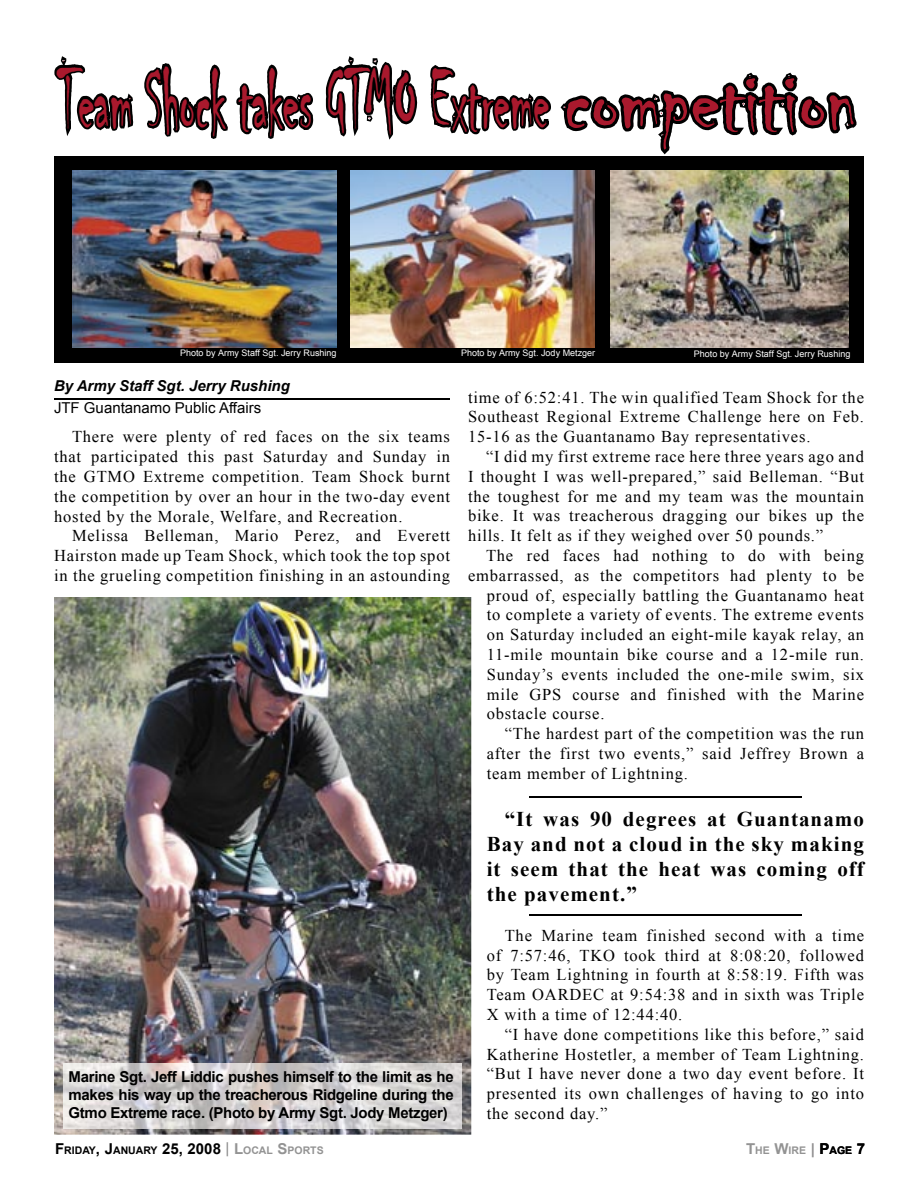
<style>
.page{position:relative;width:918px;height:1188px;background:#fff}
.page>*{position:absolute;margin:0;border:0;box-sizing:border-box;transform-origin:0 0}
.t1{font:95.4px "Chiller";color:#a9192d;scale:.52 1}
.t2{font:700 21px/25.2px "Times New Roman";letter-spacing:.05em;color:#000;text-align:justify}
.t3{font:16.5px/19.8px "Times New Roman";letter-spacing:.05em;color:#000;text-align:justify}
.t4{font:700 15px/18px "Arial";letter-spacing:-.02em;color:#000;text-align:justify}
.t5{font:italic 700 15px "Arial";color:#000}
.t6{font:15px "Arial";color:#000}
.t7{font:700 10.5px "Arial";color:#000}
.t8{font:700 10.5px "Arial";color:#939393}
.t9{font:9px "Arial";color:#fff}
.s1{font-size:15px}
.s2{font-weight:400;font-size:15px;color:#858585}
.s3{font-size:15px;color:#939393}
.s4{color:#939393}
.s5{font-size:15px;color:#8f8e8f}
.s6{font-size:15px;color:#000}
.s7{color:#000}
</style>
<div class="page">
<img style="left:54px;top:597px;width:417px;height:538px">
<hr style="left:54px;top:398px;width:396px;height:2px;background:#000">
<svg style="left:54px;top:56px;width:260px;height:83px"></svg>
<svg style="left:325px;top:56px;width:93px;height:84px"></svg>
<svg style="left:428px;top:65px;width:433px;height:92px"></svg>
<hr style="left:529px;top:915px;width:273px;height:1px;background:#000">
<div style="left:54px;top:157px;width:810px;height:206px;background:#000"></div>
<img style="left:73px;top:171px;width:263px;height:176px">
<img style="left:610px;top:171px;width:239px;height:176px">
<img style="left:351px;top:171px;width:243px;height:176px">
<hr style="left:530px;top:796px;width:272px;height:2px;background:#000">
<img style="left:64px;top:1063px;width:398px;height:66px">
<h1 class="t1" style="left:58px;top:48px;width:1538px">Team Shock takes GTMO Extreme competition</h1>
<p class="t9" style="left:180px;top:347px;width:158px">Photo by Army Staff Sgt. Jerry Rushing</p>
<p class="t9" style="left:461px;top:347px;width:136px">Photo by Army Sgt. Jody Metzger</p>
<p class="t9" style="left:694px;top:348px;width:158px">Photo by Army Staff Sgt. Jerry Rushing</p>
<p class="t5" style="left:54px;top:376px;width:237px">By Army Staff Sgt. Jerry Rushing</p>
<p class="t6" style="left:54px;top:398px;width:209px">JTF Guantanamo Public Affairs</p>
<p class="t3" style="left:54px;top:427px;width:398px;text-indent:18px">There were plenty of red faces on the six teams that participated this past Saturday and Sunday in the GTMO Extreme competition. Team Shock burnt the competition by over an hour in the two-day event hosted by the Morale, Welfare, and Recreation.</p>
<p class="t3" style="left:54px;top:526px;width:398px;text-indent:18px">Melissa Belleman, Mario Perez, and Everett Hairston made up Team Shock, which took the top spot in the grueling competition finishing in an astounding</p>
<p class="t4" style="left:69px;top:1068px;width:387px">Marine Sgt. Jeff Liddic pushes himself to the limit as he makes his way up the treacherous Ridgeline during the Gtmo Extreme race. (Photo by Army Sgt. Jody Metzger)</p>
<p class="t3" style="left:468px;top:387px;width:398px">time of 6:52:41. The win qualified Team Shock for the Southeast Regional Extreme Challenge here on Feb.<br>15-16 as the Guantanamo Bay representatives.</p>
<p class="t3" style="left:468px;top:446px;width:398px;text-indent:18px">“I did my first extreme race here three years ago and I thought I was well-prepared,” said Belleman. “But the toughest for me and my team was the mountain bike. It was treacherous dragging our bikes up the hills. It felt as if they weighed over 50 pounds.”</p>
<p class="t3" style="left:486px;top:545px;width:380px">The red faces had nothing to do with being</p>
<p class="t3" style="left:468px;top:565px;width:398px">embarrassed, as the competitors had plenty to be</p>
<p class="t3" style="left:487px;top:585px;width:379px">proud of, especially battling the Guantanamo heat</p>
<p class="t3" style="left:487px;top:605px;width:379px">to complete a variety of events. The extreme events</p>
<p class="t3" style="left:487px;top:625px;width:379px">on Saturday included an eight-mile kayak relay, an</p>
<p class="t3" style="left:487px;top:644px;width:379px">11-mile mountain bike course and a 12-mile run.</p>
<p class="t3" style="left:487px;top:664px;width:379px">Sunday’s events included the one-mile swim, six</p>
<p class="t3" style="left:487px;top:684px;width:379px">mile GPS course and finished with the Marine</p>
<p class="t3" style="left:487px;top:704px;width:119px">obstacle course.</p>
<p class="t3" style="left:505px;top:724px;width:361px">“The hardest part of the competition was the run</p>
<p class="t3" style="left:487px;top:743px;width:379px">after the first two events,” said Jeffrey Brown a</p>
<p class="t3" style="left:487px;top:763px;width:203px">team member of Lightning.</p>
<p class="t2" style="left:487px;top:806px;width:379px;text-indent:18px">“It was 90 degrees at Guantanamo Bay and not a cloud in the sky making it seem that the heat was coming off the pavement.”</p>
<p class="t3" style="left:487px;top:925px;width:379px;text-indent:18px">The Marine team finished second with a time of 7:57:46, TKO took third at 8:08:20, followed by Team Lightning in fourth at 8:58:19. Fifth was Team OARDEC at 9:54:38 and in sixth was Triple X with a time of 12:44:40.</p>
<p class="t3" style="left:487px;top:1024px;width:379px;text-indent:18px">“I have done competitions like this before,” said Katherine Hostetler, a member of Team Lightning. “But I have never done a two day event before. It presented its own challenges of having to go into the second day.”</p>
<p class="t7" style="left:55px;top:1143px;width:270px"><span class="s1">F</span>RIDAY<span class="s1">, J</span>ANUARY <span class="s1">25, 2008</span> <span class="s2">|</span> <span class="s3">L</span><span class="s4">OCAL</span> <span class="s3">S</span><span class="s4">PORTS</span></p>
<p class="t8" style="left:746px;top:1143px;width:121px"><span class="s1">T</span>HE <span class="s1">W</span>IRE <span class="s5">|</span> <span class="s6">P</span><span class="s7">AGE</span> <span class="s6">7</span></p>
</div>
